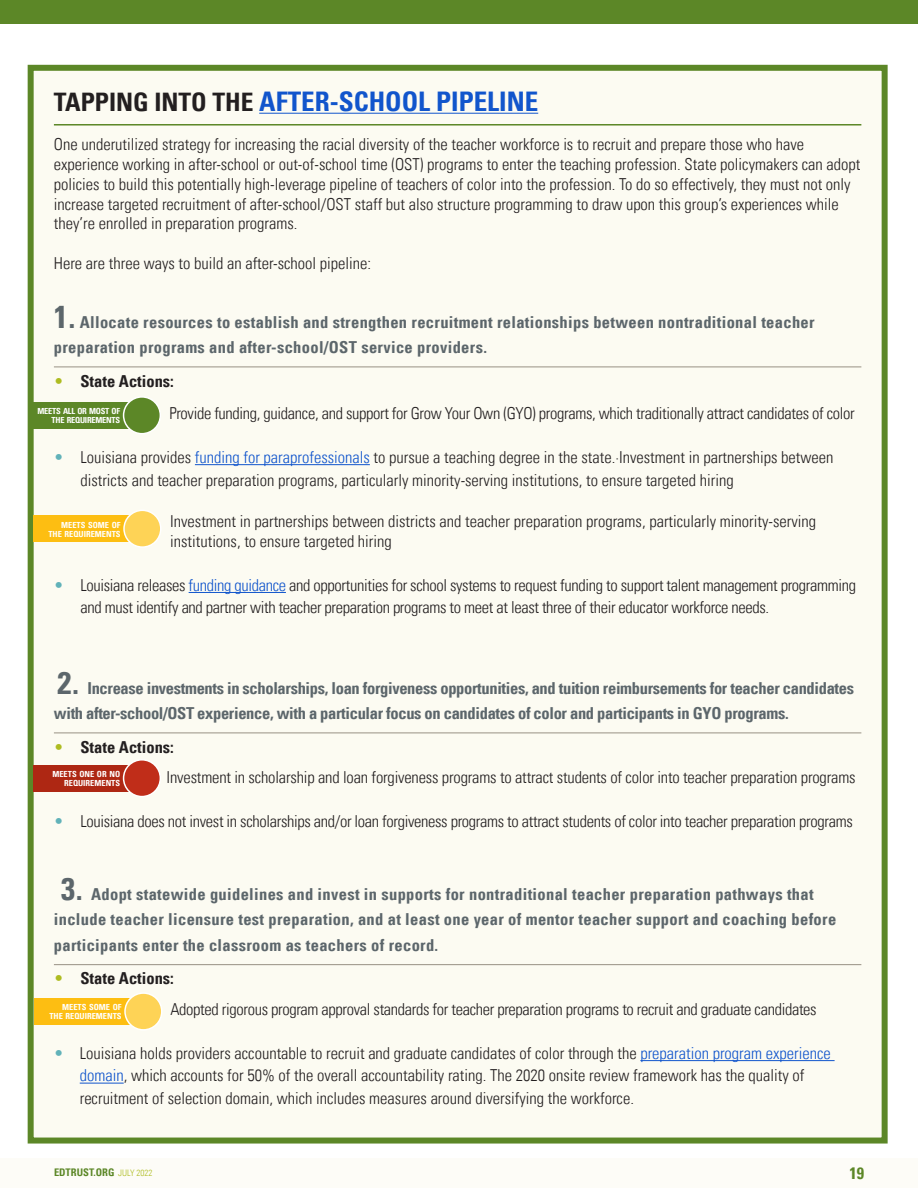
<style>
.page{position:relative;width:918px;height:1188px;background:#fff}
.page>*{position:absolute;margin:0;border:0;box-sizing:border-box;transform-origin:0 0}
.t1{font:700 condensed 27px "Univers LT";color:#15c}
.List_Paragraph{font:300 condensed 16.5px/19.8px "Univers LT";color:#231f20}
.List_Paragraph-2{font:300 condensed 16.5px/22.5px "Univers LT";letter-spacing:-.02em;color:#231f20}
.t2{font:700 condensed 16.5px/25.5px "Univers LT";letter-spacing:.02em;color:#5c666b}
.t3{font:700 condensed 16.5px/25.5px "Univers LT";letter-spacing:-.02em;color:#5c666b}
.List_Paragraph-3{font:700 condensed 16.5px "Univers LT";color:#231f20}
.t4{font:700 condensed 16.5px "Univers LT";color:#5c8727}
.t5{font:700 condensed 10.5px "Univers LT";color:#5c8727}
.t6{font:700 condensed 8.4px/9px "Univers LT";color:#fff;text-align:right}
.t7{font:700 condensed 8.4px/9px "Univers LT";letter-spacing:-.03em;color:#fff;text-align:right}
.s1{font-size:25.5px;color:#231f20}
.s2{font-size:31.5px}
.s3{font-weight:300;color:#aebc21}
.s4{color:#61b2b9}
.s5{color:#15c}
.s6{font-weight:300;font-size:9px;color:#aebc21}
</style>
<div class="page">
<div style="left:0;top:0;width:918px;height:24px;background:#5c8727"></div>
<div style="left:0;top:1158px;width:918px;height:30px;background:#fdfcf7"></div>
<div style="left:27px;top:64px;width:861px;height:1080px;background:#fcfbf2"></div>
<div style="left:33px;top:402px;width:109px;height:26px;background:#5c8727"></div>
<div style="left:124px;top:397px;width:36px;height:37px;background:#5c8727;border-radius:50%"></div>
<div style="left:123px;top:396px;width:38px;height:38px;border:2px solid #fff;border-radius:50%"></div>
<div style="left:34px;top:516px;width:108px;height:26px;background:#fdbe12"></div>
<div style="left:124px;top:510px;width:37px;height:37px;background:#fed356;border-radius:50%"></div>
<div style="left:123px;top:510px;width:39px;height:38px;border:2px solid #fff;border-radius:50%"></div>
<div style="left:33px;top:765px;width:109px;height:26px;background:#ae2713"></div>
<div style="left:124px;top:760px;width:36px;height:37px;background:#c02d19;border-radius:50%"></div>
<div style="left:123px;top:759px;width:38px;height:38px;border:2px solid #fff;border-radius:50%"></div>
<div style="left:35px;top:998px;width:108px;height:27px;background:#fdbe12"></div>
<div style="left:125px;top:993px;width:37px;height:37px;background:#fed356;border-radius:50%"></div>
<div style="left:124px;top:992px;width:39px;height:39px;border:2px solid #fff;border-radius:50%"></div>
<p class="t1" style="left:54px;top:84px;width:486px"><span class="s1">TAPPING INTO THE</span> AFTER-SCHOOL PIPELINE</p>
<p class="List_Paragraph" style="left:54px;top:134px;width:808px">One underutilized strategy for increasing the racial diversity of the teacher workforce is to recruit and prepare those who have experience working in after-school or out-of-school time (OST) programs to enter the teaching profession. State policymakers can adopt policies to build this potentially high-leverage pipeline of teachers of color into the profession. To do so effectively, they must not only increase targeted recruitment of after-school/OST staff but also structure programming to draw upon this group’s experiences while they’re enrolled in preparation programs.</p>
<p class="List_Paragraph" style="left:54px;top:253px;width:319px">Here are three ways to build an after-school pipeline:</p>
<p class="t2" style="left:54px;top:309px;width:762px"><span class="s2">1.</span> Allocate resources to establish and strengthen recruitment relationships between nontraditional teacher preparation programs and after-school/OST service providers.</p>
<p class="List_Paragraph-3" style="left:54px;top:371px;width:122px"><span class="s3">•</span> State Actions:</p>
<p class="List_Paragraph-2" style="left:169px;top:402px;width:687px">Provide funding, guidance, and support for Grow Your Own (GYO) programs, which traditionally attract candidates of color</p>
<p class="List_Paragraph" style="left:80px;top:446px;width:755px;line-height:22.5px;text-indent:-26px"><span class="s4">•</span> Louisiana provides <span class="s5">funding for paraprofessionals</span> to pursue a teaching degree in the state.·Investment in partnerships between districts and teacher preparation programs, particularly minority-serving institutions, to ensure targeted hiring</p>
<p class="List_Paragraph" style="left:170px;top:511px;width:647px">Investment in partnerships between districts and teacher preparation programs, particularly minority-serving institutions, to ensure targeted hiring</p>
<p class="List_Paragraph-2" style="left:80px;top:574px;width:777px;text-indent:-26px"><span class="s4">•</span> Louisiana releases <span class="s5">funding guidance</span> and opportunities for school systems to request funding to support talent management programming and must identify and partner with teacher preparation programs to meet at least three of their educator workforce needs.</p>
<p class="t7" style="left:38px;top:407px;width:84px">MEETS ALL OR MOST OF<br>THE REQUIREMENTS</p>
<p class="t6" style="left:48px;top:520px;width:74px">MEETS SOME OF<br>THE REQUIREMENTS</p>
<p class="t3" style="left:54px;top:675px;width:802px"><span class="s2">2.</span> Increase investments in scholarships, loan forgiveness opportunities, and tuition reimbursements for teacher candidates with after-school/OST experience, with a particular focus on candidates of color and participants in GYO programs.</p>
<p class="List_Paragraph-3" style="left:54px;top:737px;width:122px"><span class="s3">•</span> State Actions:</p>
<p class="List_Paragraph" style="left:167px;top:767px;width:690px">Investment in scholarship and loan forgiveness programs to attract students of color into teacher preparation programs</p>
<p class="List_Paragraph-2" style="left:54px;top:810px;width:800px"><span class="s4">•</span> Louisiana does not invest in scholarships and/or loan forgiveness programs to attract students of color into teacher preparation programs</p>
<p class="t6" style="left:52px;top:770px;width:69px">MEETS ONE OR NO<br>REQUIREMENTS</p>
<p class="t2" style="left:54px;top:881px;width:784px;text-indent:7px"><span class="s2">3.</span> Adopt statewide guidelines and invest in supports for nontraditional teacher preparation pathways that include teacher licensure test preparation, and at least one year of mentor teacher support and coaching before participants enter the classroom as teachers of record.</p>
<p class="List_Paragraph-3" style="left:54px;top:968px;width:122px"><span class="s3">•</span> State Actions:</p>
<p class="List_Paragraph-2" style="left:170px;top:998px;width:648px">Adopted rigorous program approval standards for teacher preparation programs to recruit and graduate candidates</p>
<p class="List_Paragraph" style="left:80px;top:1042px;width:753px;line-height:22.5px;text-indent:-26px"><span class="s4">•</span> Louisiana holds providers accountable to recruit and graduate candidates of color through the <span class="s5">preparation program experience domain</span>, which accounts for 50% of the overall accountability rating. The 2020 onsite review framework has the quality of recruitment of selection domain, which includes measures around diversifying the workforce.</p>
<p class="t6" style="left:49px;top:1003px;width:74px">MEETS SOME OF<br>THE REQUIREMENTS</p>
<p class="t5" style="left:54px;top:1166px;width:100px">EDTRUST.ORG <span class="s6">JULY 2022</span></p>
<p class="t4" style="left:849px;top:1163px;width:16px">19</p>
</div>
